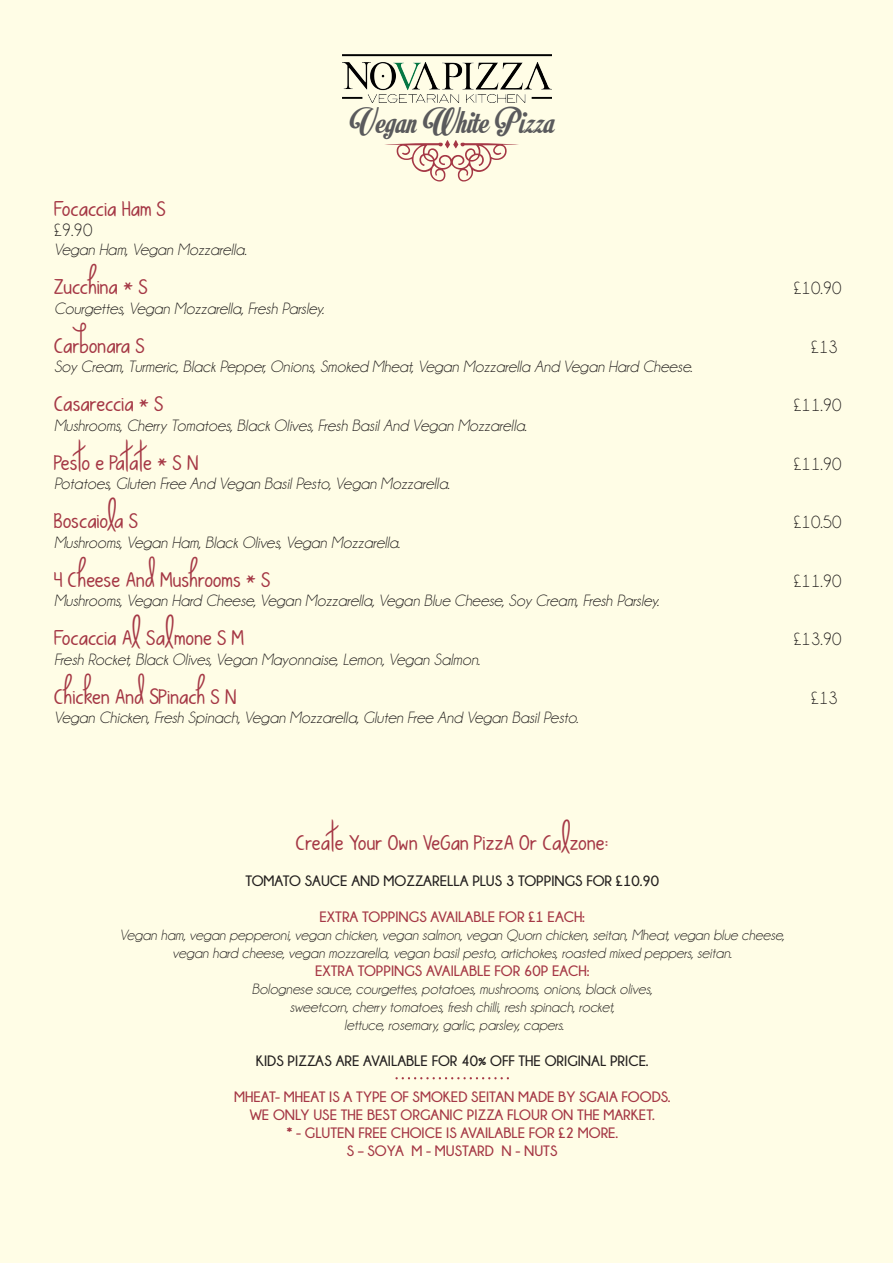
<style>
.page{position:relative;width:893px;height:1263px;background:#fffde6}
.page>*{position:absolute;margin:0;border:0;box-sizing:border-box;transform-origin:0 0}
.t1{font:54px "Bergamot Ornaments";color:#a53746}
.t2{font:36px "Motion Picture Personal Use";color:#5a5a5d}
.t3{font:25.5px "KG Waysto Say Goodbye";letter-spacing:.025em;color:#a53746}
.t4{font:18px "Champagne&Limousines";color:#231f20}
.t5{font:italic 16.5px "Champagne&Limousines";color:#231f20}
.t6{font:italic 15px/18px "Champagne&Limousines";color:#231f20;text-align:center}
.t7{font:700 15px/18px "Champagne&Limousines";color:#a53746;text-align:center}
.t8{font:700 15px "Champagne&Limousines";color:#231f20}
.s1{font-size:27px}
</style>
<div class="page">
<img style="left:342px;top:55px;width:210px;height:48px">
<h3 class="t3" style="left:54px;top:193px;width:113px">Focaccia Ham S</h3>
<p class="t4" style="left:54px;top:221px;width:40px">£9.90</p>
<p class="t5" style="left:54px;top:242px;width:194px">Vegan Ham, Vegan Mozzarella.</p>
<h3 class="t3" style="left:54px;top:271px;width:95px">Zucchina * S</h3>
<p class="t5" style="left:54px;top:300px;width:271px">Courgettes, Vegan Mozzarella, Fresh Parsley.</p>
<h3 class="t3" style="left:54px;top:329px;width:92px">Carbonara S</h3>
<h2 class="t2" style="left:350px;top:106px;width:206px">Vegan White Pizza</h2>
<h1 class="t1" style="left:382px;top:118px;width:141px">●</h1>
<p class="t4" style="left:794px;top:279px;width:49px">£10.90</p>
<p class="t4" style="left:811px;top:338px;width:28px">£13</p>
<p class="t5" style="left:54px;top:359px;width:640px">Soy Cream, Turmeric, Black Pepper, Onions, Smoked Mheat, Vegan Mozzarella And Vegan Hard Cheese.</p>
<h3 class="t3" style="left:54px;top:388px;width:111px">Casareccia * S</h3>
<p class="t4" style="left:794px;top:396px;width:49px">£11.90</p>
<p class="t5" style="left:54px;top:417px;width:474px">Mushrooms, Cherry Tomatoes, Black Olives, Fresh Basil And Vegan Mozzarella.</p>
<h3 class="t3" style="left:54px;top:446px;width:145px">Pesto e Patate * S N</h3>
<p class="t4" style="left:794px;top:455px;width:49px">£11.90</p>
<p class="t5" style="left:54px;top:476px;width:397px">Potatoes, Gluten Free And Vegan Basil Pesto, Vegan Mozzarella.</p>
<h3 class="t3" style="left:54px;top:505px;width:85px">Boscaiola S</h3>
<p class="t5" style="left:54px;top:534px;width:348px">Mushrooms, Vegan Ham, Black Olives, Vegan Mozzarella.</p>
<h3 class="t3" style="left:54px;top:563px;width:218px">4 Cheese And Mushrooms * S</h3>
<p class="t5" style="left:54px;top:593px;width:606px">Mushrooms, Vegan Hard Cheese, Vegan Mozzarella, Vegan Blue Cheese, Soy Cream, Fresh Parsley.</p>
<h3 class="t3" style="left:54px;top:622px;width:192px">Focaccia Al Salmone S M</h3>
<p class="t5" style="left:54px;top:651px;width:428px">Fresh Rocket, Black Olives, Vegan Mayonnaise, Lemon, Vegan Salmon.</p>
<h3 class="t3" style="left:54px;top:680px;width:184px">Chicken And <span class="s1">S</span>Pinach S N</h3>
<p class="t5" style="left:54px;top:710px;width:526px">Vegan Chicken, Fresh Spinach, Vegan Mozzarella, Gluten Free And Vegan Basil Pesto.</p>
<p class="t4" style="left:794px;top:513px;width:49px">£10.50</p>
<p class="t4" style="left:794px;top:572px;width:49px">£11.90</p>
<p class="t4" style="left:794px;top:630px;width:49px">£13.90</p>
<p class="t4" style="left:811px;top:689px;width:28px">£13</p>
<h3 class="t3" style="left:296px;top:826px;width:314px">Create Your Own VeGan PizzA Or Calzone:</h3>
<p class="t8" style="left:245px;top:872px;width:415px">TOMATO SAUCE AND MOZZARELLA PLUS 3 TOPPINGS FOR £10.90</p>
<p class="t7" style="left:319px;top:907px;width:267px">EXTRA TOPPINGS AVAILABLE FOR £1 EACH:</p>
<p class="t6" style="left:120px;top:926px;width:666px">Vegan ham, vegan pepperoni, vegan chicken, vegan salmon, vegan Quorn chicken, seitan, Mheat, vegan blue cheese, vegan hard cheese, vegan mozzarella, vegan basil pesto, artichokes, roasted mixed peppers, seitan.</p>
<p class="t7" style="left:315px;top:961px;width:276px">EXTRA TOPPINGS AVAILABLE FOR 60P EACH:</p>
<p class="t6" style="left:252px;top:980px;width:402px">Bolognese sauce, courgettes, potatoes, mushrooms, onions, black olives, sweetcorn, cherry tomatoes, fresh chilli, resh spinach, rocket,<br>lettuce, rosemary, garlic, parsley, capers.</p>
<p class="t8" style="left:256px;top:1052px;width:394px">KIDS PIZZAS ARE AVAILABLE FOR 40% OFF THE ORIGINAL PRICE.</p>
<p class="t7" style="left:234px;top:1087px;width:438px">MHEAT- MHEAT IS A TYPE OF SMOKED SEITAN MADE BY SGAIA FOODS.<br>WE ONLY USE THE BEST ORGANIC PIZZA FLOUR ON THE MARKET.<br>* - GLUTEN FREE CHOICE IS AVAILABLE FOR £2 MORE.<br>S – SOYA M - MUSTARD N - NUTS</p>
</div>
